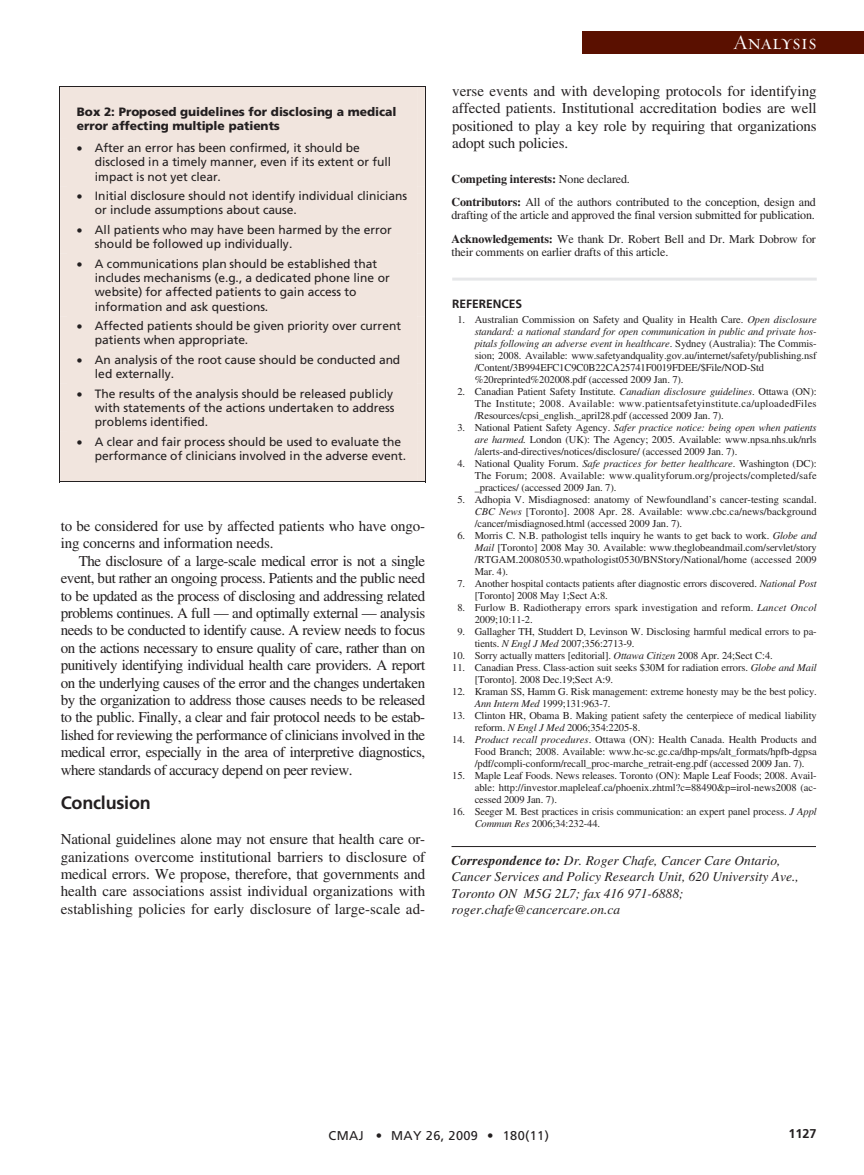
<style>
.page{position:relative;width:864px;height:1175px;background:#fff}
.page>*{position:absolute;margin:0;border:0;box-sizing:border-box;transform-origin:0 0}
.t1{font:21px "Requiem Display HTF Small Caps";letter-spacing:.005em;color:#fff}
.t2{font:700 18px "Frutiger";letter-spacing:-.01em;color:#231f20}
.t3{font:15px/17.4px "Times";letter-spacing:-.01em;color:#231f20;text-align:justify}
.t4{font:italic 13.5px/16.5px "Times";color:#231f20}
.t5{font:12.75px "Frutiger";letter-spacing:.03em;color:#231f20}
.t6{font:700 12.75px "Frutiger";color:#231f20}
.t7{font:12px/14.1px "Frutiger";color:#231f20}
.t8{font:12px/22.5px "Times";letter-spacing:-.01em;color:#231f20}
.t9{font:900 12px/14.4px "Frutiger";letter-spacing:-.005em;color:#231f20}
.t10{font:700 12px "Frutiger";color:#231f20}
.t11{font:10.5px/12px "Times";letter-spacing:-.01em;color:#231f20}
.t12{font:10.5px/12px "Times";letter-spacing:.015em;color:#231f20}
.s1{font-weight:700}
.s2{font-style:italic}
</style>
<div class="page">
<hr style="left:452px;top:278px;width:365px;height:2px;background:#e6e7e9">
<div style="left:583px;top:32px;width:281px;height:22px;background:#5a1000"></div>
<hr style="left:452px;top:846px;width:364px;height:1px;background:#231f20">
<div style="left:59px;top:86px;width:367px;height:396px;background:#f1e5de"></div>
<p class="t9" style="left:77px;top:105px;width:321px">Box 2: Proposed guidelines for disclosing a medical error affecting multiple patients</p>
<p class="t7" style="left:95px;top:142px;width:298px;text-indent:-18px">• After an error has been confirmed, it should be disclosed in a timely manner, even if its extent or full impact is not yet clear.</p>
<p class="t7" style="left:95px;top:190px;width:314px;text-indent:-18px">• Initial disclosure should not identify individual clinicians or include assumptions about cause.</p>
<p class="t7" style="left:95px;top:224px;width:299px;text-indent:-18px">• All patients who may have been harmed by the error should be followed up individually.</p>
<p class="t7" style="left:95px;top:258px;width:296px;text-indent:-18px">• A communications plan should be established that includes mechanisms (e.g., a dedicated phone line or website) for affected patients to gain access to information and ask questions.</p>
<p class="t7" style="left:95px;top:320px;width:308px;text-indent:-18px">• Affected patients should be given priority over current patients when appropriate.</p>
<p class="t7" style="left:95px;top:354px;width:307px;text-indent:-18px">• An analysis of the root cause should be conducted and led externally.</p>
<p class="t7" style="left:95px;top:388px;width:301px;text-align:justify;text-indent:-18px">• The results of the analysis should be released publicly with statements of the actions undertaken to address problems identified.</p>
<p class="t7" style="left:95px;top:436px;width:313px;text-indent:-18px">• A clear and fair process should be used to evaluate the performance of clinicians involved in the adverse event.</p>
<h3 class="t3" style="left:61px;top:518px;width:366px">to be considered for use by affected patients who have ongo&shy;ing concerns and information needs.</h3>
<p class="t3" style="left:61px;top:553px;width:366px;text-indent:18px">The disclosure of a large-scale medical error is not a single event, but rather an ongoing process. Patients and the public need to be updated as the process of disclosing and addressing related problems continues. A full — and optimally external — analysis needs to be conducted to identify cause. A review needs to focus on the actions necessary to ensure quality of care, rather than on punitively identifying individual health care providers. A report on the underlying causes of the error and the changes undertaken by the organization to address those causes needs to be released to the public. Finally, a clear and fair protocol needs to be estab&shy;lished for reviewing the performance of clinicians involved in the medical error, especially in the area of interpretive diagnostics, where standards of accuracy depend on peer review.</p>
<h2 class="t2" style="left:61px;top:795px;width:92px">Conclusion</h2>
<p class="t3" style="left:61px;top:832px;width:366px">National guidelines alone may not ensure that health care or&shy;ganizations overcome institutional barriers to disclosure of medical errors. We propose, therefore, that governments and health care associations assist individual organizations with establishing policies for early disclosure of large-scale ad-</p>
<h1 class="t1" style="left:733px;top:30px;width:85px">Analysis</h1>
<h3 class="t3" style="left:452px;top:83px;width:366px">verse events and with developing protocols for identifying affected patients. Institutional accreditation bodies are well positioned to play a key role by requiring that organizations adopt such policies.</h3>
<p class="t8" style="left:452px;top:169px;width:366px"><span class="s1">Competing interests:</span> None declared.<br><span class="s1">Contributors:</span> All of the authors contributed to the conception, design and</p>
<p class="t8" style="left:452px;top:205px;width:366px;line-height:23.4px">drafting of the article and approved the final version submitted for publication.<br><span class="s1">Acknowledgements:</span> We thank Dr. Robert Bell and Dr. Mark Dobrow for</p>
<p class="t8" style="left:452px;top:242px;width:218px">their comments on earlier drafts of this article.</p>
<p class="t10" style="left:452px;top:298px;width:72px">REFERENCES</p>
<p class="t11" style="left:475px;top:314px;width:343px;text-indent:-17px">1. Australian Commission on Safety and Quality in Health Care. <span class="s2">Open disclosure standard: a national standard for open communication in public and private hos&shy;pitals following an adverse event in healthcare</span>. Sydney (Australia): The Commis&shy;sion; 2008. Available: www.safetyandquality.gov.au/internet/safety/publishing.nsf /Content/3B994EFC1C9C0B22CA25741F0019FDEE/$File/NOD-Std %20reprinted%202008.pdf (accessed 2009 Jan. 7).</p>
<p class="t11" style="left:475px;top:386px;width:344px;text-align:justify;text-indent:-17px">2. Canadian Patient Safety Institute. <span class="s2">Canadian disclosure guidelines</span>. Ottawa (ON):<br>The Institute; 2008. Available: www.patientsafetyinstitute.ca/uploadedFiles /Resources/cpsi_english._april28.pdf (accessed 2009 Jan. 7).</p>
<p class="t11" style="left:475px;top:422px;width:343px;text-align:justify;text-indent:-17px">3. National Patient Safety Agency. <span class="s2">Safer practice notice: being open when patients are harmed.</span> London (UK): The Agency; 2005. Available: www.npsa.nhs.uk/nrls /alerts-and-directives/notices/disclosure/ (accessed 2009 Jan. 7).</p>
<p class="t11" style="left:475px;top:458px;width:344px;text-align:justify;text-indent:-17px">4. National Quality Forum. <span class="s2">Safe practices for better healthcare</span>. Washington (DC):<br>The Forum; 2008. Available: www.qualityforum.org/projects/completed/safe _practices/ (accessed 2009 Jan. 7).</p>
<p class="t11" style="left:475px;top:494px;width:344px;text-align:justify;text-indent:-17px">5. Adhopia V. Misdiagnosed: anatomy of Newfoundland’s cancer-testing scandal.<br><span class="s2">CBC News</span> [Toronto]. 2008 Apr. 28. Available: www.cbc.ca/news/background /cancer/misdiagnosed.html (accessed 2009 Jan. 7).</p>
<p class="t11" style="left:475px;top:530px;width:343px;text-align:justify;text-indent:-17px">6. Morris C. N.B. pathologist tells inquiry he wants to get back to work. <span class="s2">Globe and Mail</span> [Toronto] 2008 May 30. Available: www.theglobeandmail.com/servlet/story /RTGAM.20080530.wpathologist0530/BNStory/National/home (accessed 2009<br>Mar. 4).</p>
<p class="t11" style="left:475px;top:578px;width:343px;text-indent:-17px">7. Another hospital contacts patients after diagnostic errors discovered. <span class="s2">National Post </span>[Toronto] 2008 May 1;Sect A:8.</p>
<p class="t12" style="left:475px;top:602px;width:343px;text-indent:-17px">8. Furlow B. Radiotherapy errors spark investigation and reform. <span class="s2">Lancet Oncol<br></span>2009;10:11-2.</p>
<p class="t11" style="left:475px;top:626px;width:344px;text-indent:-17px">9. Gallagher TH, Studdert D, Levinson W. Disclosing harmful medical errors to pa&shy;tients. <span class="s2">N Engl J Med</span> 2007;356:2713-9.</p>
<p class="t11" style="left:452px;top:650px;width:322px">10. Sorry actually matters [editorial]. <span class="s2">Ottawa Citizen</span> 2008 Apr. 24;Sect C:4.</p>
<p class="t11" style="left:475px;top:662px;width:344px;text-indent:-22px">11. Canadian Press. Class-action suit seeks $30M for radiation errors. <span class="s2">Globe and Mail </span>[Toronto]. 2008 Dec.19;Sect A:9.</p>
<p class="t11" style="left:475px;top:686px;width:344px;text-indent:-23px">12. Kraman SS, Hamm G. Risk management: extreme honesty may be the best policy.<br><span class="s2">Ann Intern Med</span> 1999;131:963-7.</p>
<p class="t11" style="left:475px;top:710px;width:344px;text-indent:-23px">13. Clinton HR, Obama B. Making patient safety the centerpiece of medical liability reform. <span class="s2">N Engl J Med</span> 2006;354:2205-8.</p>
<p class="t11" style="left:475px;top:734px;width:344px;text-align:justify;text-indent:-23px">14. <span class="s2">Product recall procedures</span>. Ottawa (ON): Health Canada. Health Products and Food Branch; 2008. Available: www.hc-sc.gc.ca/dhp-mps/alt_formats/hpfb-dgpsa /pdf/compli-conform/recall_proc-marche_retrait-eng.pdf (accessed 2009 Jan. 7).</p>
<p class="t11" style="left:475px;top:770px;width:343px;text-align:justify;text-indent:-23px">15. Maple Leaf Foods. News releases. Toronto (ON): Maple Leaf Foods; 2008. Avail&shy;able: http://investor.mapleleaf.ca/phoenix.zhtml?c=88490&amp;p=irol-news2008 (ac&shy;cessed 2009 Jan. 7).</p>
<p class="t11" style="left:475px;top:806px;width:343px;text-indent:-23px">16. Seeger M. Best practices in crisis communication: an expert panel process. <span class="s2">J Appl<br>Commun Res</span> 2006;34:232-44.</p>
<p class="t4" style="left:452px;top:853px;width:349px"><span class="s1">Correspondence to:</span> Dr. Roger Chafe, Cancer Care Ontario, Cancer Services and Policy Research Unit, 620 University Ave., Toronto ON M5G 2L7; fax 416 971-6888; roger.chafe@cancercare.on.ca</p>
<p class="t5" style="left:329px;top:1130px;width:222px">CMAJ • MAY 26, 2009 • 180(11)</p>
<p class="t6" style="left:788px;top:1128px;width:30px">1127</p>
</div>
